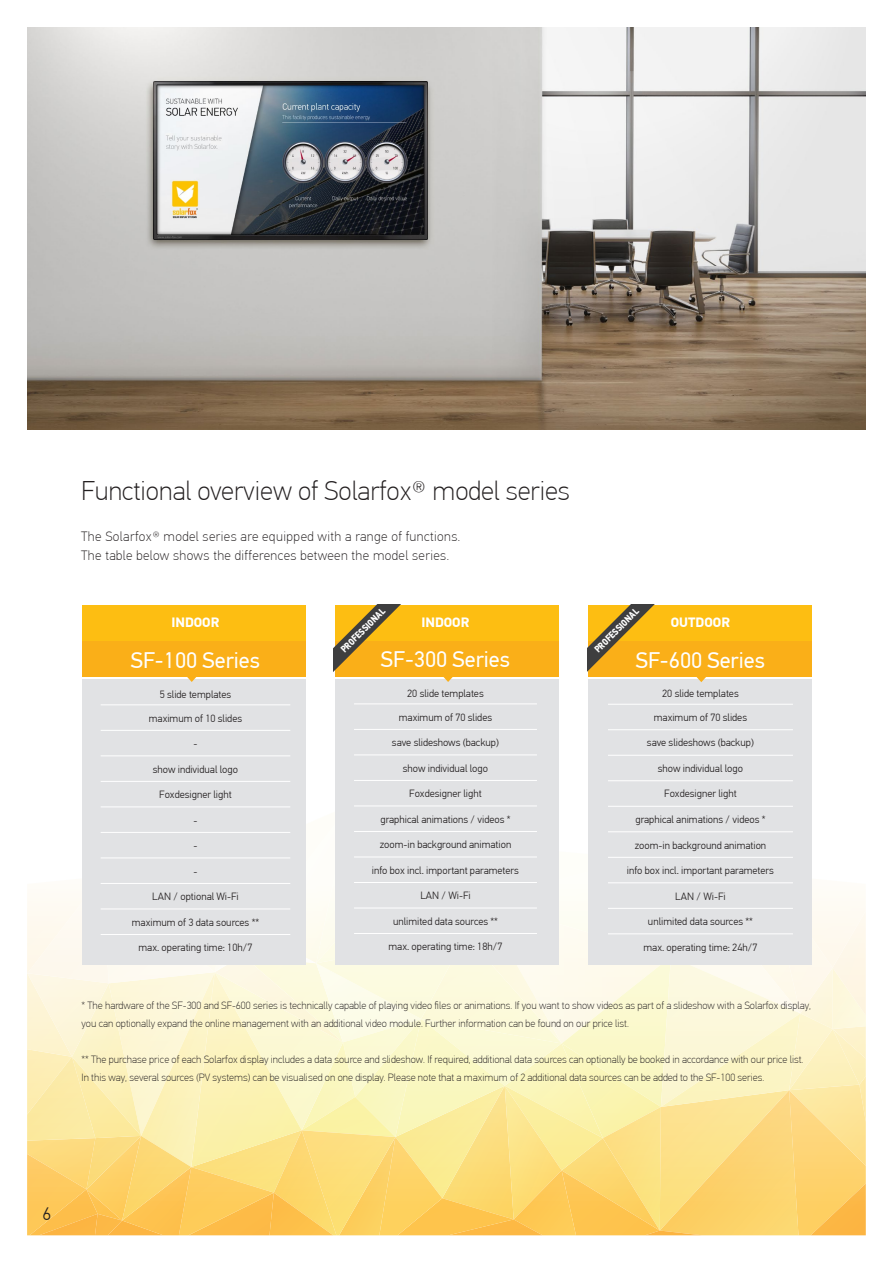
<style>
.page{position:relative;width:893px;height:1263px;background:#fff}
.page>*{position:absolute;margin:0;border:0;box-sizing:border-box;transform-origin:0 0}
.t1{font:100 27px "PF Din Text Pro";color:#231f20}
.t2{font:22.5px "PF Din Text Pro";color:#fff}
.t3{font:300 18px "PF Din Text Pro";color:#231f20}
.t4{font:100 13.5px/19.5px "PF Din Text Pro";letter-spacing:.03em;color:#231f20}
.t5{font:700 13.5px "PF Din Text Pro";color:#fff}
.t6{font:300 10.5px "PF Din Text Pro";color:#231f20}
.t7{font:100 10.5px/18px "PF Din Text Pro";color:#231f20}
.t8{font:700 9.6px "PF Din Text Cond Pro";color:#fff}
</style>
<div class="page">
<svg style="left:27px;top:805px;width:839px;height:430px;background:#fbeaaf"></svg>
<img style="left:27px;top:27px;width:839px;height:402px">
<div style="left:335px;top:605px;width:223px;height:71px;background:#fdbe12"></div>
<div style="left:335px;top:641px;width:223px;height:35px;background:#faaf18"></div>
<div style="left:335px;top:679px;width:223px;height:286px;background:#e1e2e4"></div>
<hr style="left:354px;top:703px;width:183px;height:1px;background:#fff">
<hr style="left:354px;top:729px;width:183px;height:1px;background:#fff">
<hr style="left:354px;top:754px;width:183px;height:1px;background:#fff">
<hr style="left:354px;top:780px;width:183px;height:1px;background:#fff">
<hr style="left:354px;top:805px;width:183px;height:1px;background:#fff">
<hr style="left:354px;top:831px;width:183px;height:1px;background:#fff">
<hr style="left:354px;top:857px;width:183px;height:1px;background:#fff">
<hr style="left:354px;top:882px;width:183px;height:1px;background:#fff">
<hr style="left:354px;top:908px;width:183px;height:1px;background:#fff">
<hr style="left:354px;top:933px;width:183px;height:1px;background:#fff">
<svg style="left:333px;top:604px;width:68px;height:68px"></svg>
<div style="left:589px;top:605px;width:223px;height:71px;background:#fdbe12"></div>
<div style="left:588px;top:641px;width:224px;height:35px;background:#faaf18"></div>
<div style="left:588px;top:679px;width:224px;height:286px;background:#e1e2e4"></div>
<hr style="left:608px;top:704px;width:185px;height:1px;background:#fff">
<hr style="left:608px;top:729px;width:185px;height:1px;background:#fff">
<hr style="left:608px;top:755px;width:185px;height:1px;background:#fff">
<hr style="left:608px;top:780px;width:185px;height:1px;background:#fff">
<hr style="left:608px;top:806px;width:185px;height:1px;background:#fff">
<hr style="left:608px;top:831px;width:185px;height:1px;background:#fff">
<hr style="left:608px;top:857px;width:185px;height:1px;background:#fff">
<hr style="left:608px;top:882px;width:185px;height:1px;background:#fff">
<hr style="left:608px;top:908px;width:185px;height:1px;background:#fff">
<hr style="left:608px;top:933px;width:185px;height:1px;background:#fff">
<svg style="left:587px;top:604px;width:68px;height:68px"></svg>
<div style="left:82px;top:605px;width:224px;height:71px;background:#fdbe12"></div>
<div style="left:82px;top:641px;width:224px;height:35px;background:#faaf18"></div>
<div style="left:82px;top:679px;width:224px;height:286px;background:#e1e2e4"></div>
<hr style="left:101px;top:704px;width:189px;height:1px;background:#fff">
<hr style="left:101px;top:730px;width:189px;height:1px;background:#fff">
<hr style="left:101px;top:755px;width:189px;height:1px;background:#fff">
<hr style="left:101px;top:781px;width:189px;height:1px;background:#fff">
<hr style="left:101px;top:806px;width:189px;height:1px;background:#fff">
<hr style="left:101px;top:832px;width:189px;height:1px;background:#fff">
<hr style="left:101px;top:857px;width:189px;height:1px;background:#fff">
<hr style="left:101px;top:883px;width:189px;height:1px;background:#fff">
<hr style="left:101px;top:908px;width:189px;height:1px;background:#fff">
<hr style="left:101px;top:934px;width:189px;height:1px;background:#fff">
<svg style="left:186px;top:676px;width:11px;height:6px"></svg>
<svg style="left:443px;top:676px;width:10px;height:6px"></svg>
<svg style="left:696px;top:676px;width:11px;height:6px"></svg>
<img style="left:154px;top:81px;width:274px;height:159px">
<h1 class="t1" style="left:81px;top:475px;width:490px">Functional overview of Solarfox® model series</h1>
<p class="t4" style="left:81px;top:526px;width:380px">The Solarfox® model series are equipped with a range of functions.<br>The table below shows the differences between the model series.</p>
<p class="t5" style="left:171px;top:614px;width:50px">INDOOR</p>
<h2 class="t2" style="left:131px;top:647px;width:131px">SF-100 Series</h2>
<p class="t6" style="left:160px;top:688px;width:73px">5 slide templates</p>
<p class="t6" style="left:149px;top:712px;width:95px">maximum of 10 slides</p>
<p class="t6" style="left:193px;top:737px;width:6px">-</p>
<p class="t6" style="left:153px;top:763px;width:87px">show individual logo</p>
<p class="t6" style="left:159px;top:788px;width:74px">Foxdesigner light</p>
<p class="t6" style="left:193px;top:814px;width:6px">-</p>
<p class="t6" style="left:193px;top:839px;width:6px">-</p>
<p class="t6" style="left:193px;top:865px;width:6px">-</p>
<p class="t6" style="left:152px;top:890px;width:88px">LAN / optional Wi-Fi</p>
<p class="t6" style="left:132px;top:916px;width:129px">maximum of 3 data sources **</p>
<p class="t6" style="left:139px;top:942px;width:115px">max. operating time: 10h/7</p>
<p class="t8" style="left:338px;top:647px;width:60px;rotate:-45deg">PROFESSIONAL</p>
<p class="t5" style="left:671px;top:614px;width:61px">OUTDOOR</p>
<h2 class="t2" style="left:636px;top:647px;width:131px">SF-600 Series</h2>
<p class="t6" style="left:662px;top:688px;width:78px">20 slide templates</p>
<p class="t6" style="left:654px;top:711px;width:95px">maximum of 70 slides</p>
<p class="t6" style="left:647px;top:737px;width:109px">save slideshows (backup)</p>
<p class="t6" style="left:658px;top:762px;width:87px">show individual logo</p>
<p class="t6" style="left:664px;top:788px;width:74px">Foxdesigner light</p>
<p class="t6" style="left:635px;top:813px;width:132px">graphical animations / videos *</p>
<p class="t6" style="left:635px;top:839px;width:133px">zoom-in background animation</p>
<p class="t6" style="left:627px;top:864px;width:149px">info box incl. important parameters</p>
<p class="t6" style="left:675px;top:890px;width:52px">LAN / Wi-Fi</p>
<p class="t6" style="left:648px;top:915px;width:106px">unlimited data sources **</p>
<p class="t6" style="left:643px;top:941px;width:115px">max. operating time: 24h/7</p>
<p class="t8" style="left:592px;top:647px;width:60px;rotate:-45deg">PROFESSIONAL</p>
<p class="t5" style="left:421px;top:614px;width:50px">INDOOR</p>
<h2 class="t2" style="left:381px;top:646px;width:131px">SF-300 Series</h2>
<p class="t6" style="left:407px;top:687px;width:78px">20 slide templates</p>
<p class="t6" style="left:399px;top:711px;width:95px">maximum of 70 slides</p>
<p class="t6" style="left:392px;top:736px;width:109px">save slideshows (backup)</p>
<p class="t6" style="left:403px;top:762px;width:87px">show individual logo</p>
<p class="t6" style="left:409px;top:787px;width:74px">Foxdesigner light</p>
<p class="t6" style="left:380px;top:813px;width:132px">graphical animations / videos *</p>
<p class="t6" style="left:380px;top:838px;width:133px">zoom-in background animation</p>
<p class="t6" style="left:372px;top:864px;width:149px">info box incl. important parameters</p>
<p class="t6" style="left:420px;top:889px;width:52px">LAN / Wi-Fi</p>
<p class="t6" style="left:393px;top:915px;width:106px">unlimited data sources **</p>
<p class="t6" style="left:388px;top:941px;width:115px">max. operating time: 18h/7</p>
<p class="t7" style="left:81px;top:997px;width:731px">* The hardware of the SF-300 and SF-600 series is technically capable of playing video files or animations. If you want to show videos as part of a slideshow with a Solarfox display, you can optionally expand the online management with an additional video module. Further information can be found on our price list.</p>
<p class="t7" style="left:81px;top:1051px;width:723px">** The purchase price of each Solarfox display includes a data source and slideshow. If required, additional data sources can optionally be booked in accordance with our price list.<br>In this way, several sources (PV systems) can be visualised on one display. Please note that a maximum of 2 additional data sources can be added to the SF-100 series.</p>
<h3 class="t3" style="left:42px;top:1203px;width:10px">6</h3>
</div>
